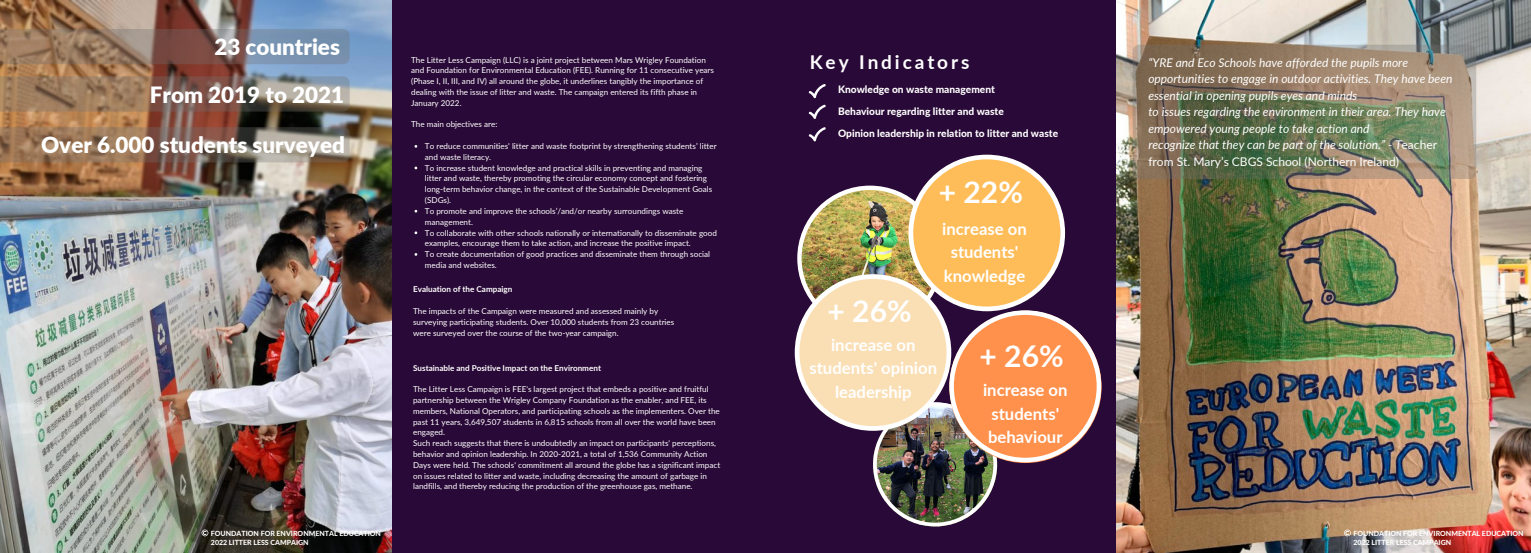
<style>
.page{position:relative;width:1531px;height:553px;background:#290937}
.page>*{position:absolute;margin:0;border:0;box-sizing:border-box;transform-origin:0 0}
.t1{font:700 30px "Lato";color:#fff}
.t2{font:900 22.4px "Lato";color:#fff}
.t3{font:700 19px "Lato";letter-spacing:.155em;color:#fff}
.t4{font:700 16.7px/23.3px "Lato";color:#fff;text-align:center}
.t5{font:italic 12px/16.5px "Lato";color:#fff}
.t6{font:12px/16.5px "Lato";color:#fff}
.t7{font:800 10.2px "Lato";color:#fff}
.t8{font:8.1px/10.8px "Lato";color:#fff}
.t9{font:700 8.1px "Lato";color:#fff}
.t10{font:800 7px "Lato";color:#fff}
.s1{font-style:italic}
</style>
<div class="page">
<img style="left:1116px;top:0;width:415px;height:553px">
<svg style="left:808px;top:84px;width:18px;height:14px"></svg>
<svg style="left:808px;top:105px;width:18px;height:14px"></svg>
<svg style="left:808px;top:127px;width:18px;height:14px"></svg>
<img style="left:0;top:0;width:391px;height:553px">
<svg style="left:0;top:29px;width:350px;height:35px;background:#877874"></svg>
<svg style="left:0;top:76px;width:350px;height:36px;background:#8d7462"></svg>
<svg style="left:0;top:127px;width:350px;height:35px;background:#8f7663"></svg>
<img style="left:1132px;top:45px;width:344px;height:134px;border-radius:7px">
<svg style="left:1344px;top:529px;width:7px;height:7px"></svg>
<svg style="left:202px;top:529px;width:6px;height:7px"></svg>
<img style="left:795px;top:155px;width:306px;height:371px">
<p class="t2" style="left:214px;top:33px;width:127px">23 countries</p>
<p class="t2" style="left:150px;top:80px;width:196px">From 2019 to 2021</p>
<p class="t2" style="left:41px;top:131px;width:305px">Over 6.000 students surveyed</p>
<p class="t10" style="left:211px;top:529px;width:172px">FOUNDATION FOR ENVIRONMENTAL EDUCATION</p>
<p class="t10" style="left:211px;top:538px;width:99px">2022 LITTER LESS CAMPAIGN</p>
<p class="t8" style="left:411px;top:54px;width:304px">The Litter Less Campaign (LLC) is a joint project between Mars Wrigley Foundation and Foundation for Environmental Education (FEE). Running for 11 consecutive years (Phase I, II, III, and IV) all around the globe, it underlines tangibly the importance of dealing with the issue of litter and waste. The campaign entered its fifth phase in January 2022.</p>
<p class="t8" style="left:411px;top:119px;width:88px">The main objectives are:</p>
<p class="t8" style="left:425px;top:140px;width:293px">To reduce communities' litter and waste footprint by strengthening students’ litter and waste literacy.</p>
<p class="t8" style="left:425px;top:162px;width:289px">To increase student knowledge and practical skills in preventing and managing litter and waste, thereby promoting the circular economy concept and fostering long-term behavior change, in the context of the Sustainable Development Goals (SDGs).</p>
<p class="t8" style="left:425px;top:205px;width:260px">To promote and improve the schools’/and/or nearby surroundings waste management.</p>
<p class="t8" style="left:425px;top:227px;width:293px">To collaborate with other schools nationally or internationally to disseminate good examples, encourage them to take action, and increase the positive impact.</p>
<p class="t8" style="left:425px;top:248px;width:287px">To create documentation of good practices and disseminate them through social media and websites.</p>
<p class="t9" style="left:413px;top:284px;width:101px">Evaluation of the Campaign</p>
<p class="t8" style="left:413px;top:305px;width:263px">The impacts of the Campaign were measured and assessed mainly by surveying participating students. Over 10,000 students from 23 countries were surveyed over the course of the two-year campaign.</p>
<p class="t9" style="left:413px;top:362px;width:189px">Sustainable and Positive Impact on the Environment</p>
<p class="t8" style="left:413px;top:384px;width:308px">The Litter Less Campaign is FEE's largest project that embeds a positive and fruitful partnership between the Wrigley Company Foundation as the enabler, and FEE, its members, National Operators, and participating schools as the implementers. Over the past 11 years, 3,649,507 students in 6,815 schools from all over the world have been engaged.</p>
<p class="t8" style="left:413px;top:438px;width:309px">Such reach suggests that there is undoubtedly an impact on participants' perceptions, behavior and opinion leadership. In 2020-2021, a total of 1,536 Community Action Days were held. The schools' commitment all around the globe has a significant impact on issues related to litter and waste, including decreasing the amount of garbage in landfills, and thereby reducing the production of the greenhouse gas, methane.</p>
<p class="t3" style="left:810px;top:51px;width:161px">Key Indicators</p>
<p class="t7" style="left:838px;top:83px;width:158px">Knowledge on waste management</p>
<p class="t7" style="left:838px;top:105px;width:167px">Behaviour regarding litter and waste</p>
<p class="t7" style="left:838px;top:127px;width:222px">Opinion leadership in relation to litter and waste</p>
<p class="t1" style="left:939px;top:173px;width:86px">+ 22%</p>
<p class="t4" style="left:942px;top:217px;width:86px">increase on students' knowledge</p>
<p class="t1" style="left:827px;top:292px;width:86px">+ 26%</p>
<p class="t4" style="left:809px;top:333px;width:129px">increase on students' opinion leadership</p>
<p class="t1" style="left:979px;top:337px;width:86px">+ 26%</p>
<p class="t4" style="left:983px;top:378px;width:86px">increase on students' behaviour</p>
<p class="t5" style="left:1148px;top:54px;width:261px">“YRE and Eco Schools have afforded the pupils more</p>
<p class="t5" style="left:1148px;top:70px;width:306px">opportunities to engage in outdoor activities. They have been essential in opening pupils eyes and minds</p>
<p class="t5" style="left:1148px;top:103px;width:299px">to issues regarding the environment in their area. They have empowered young people to take action and</p>
<p class="t6" style="left:1148px;top:136px;width:290px"><span class="s1">recognize that they can be part of the solution.” - T</span>eacher from St. Mary’s CBGS School (Northern Ireland)</p>
<p class="t10" style="left:1353px;top:529px;width:172px">FOUNDATION FOR ENVIRONMENTAL EDUCATION</p>
<p class="t10" style="left:1353px;top:538px;width:99px">2022 LITTER LESS CAMPAIGN</p>
</div>
